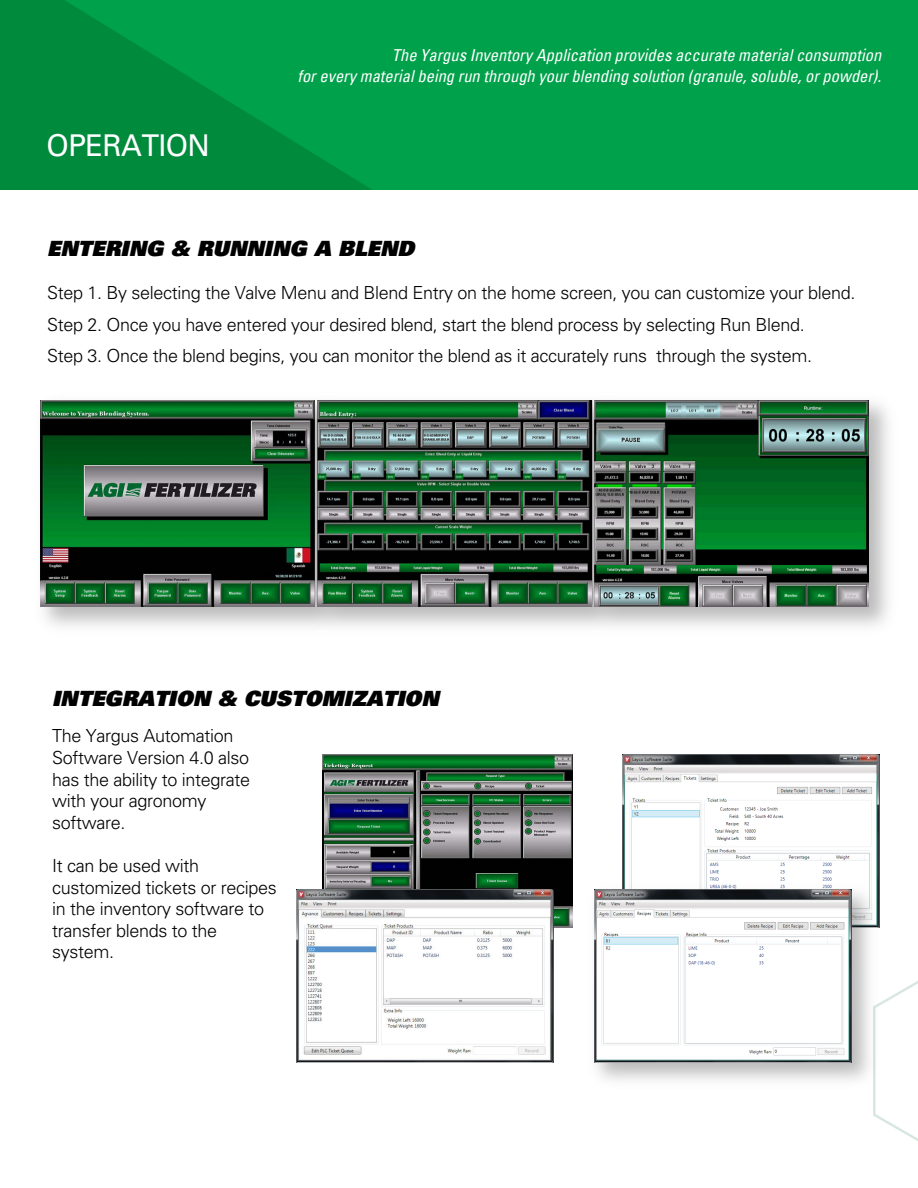
<style>
.page{position:relative;width:918px;height:1188px;background:#fff}
.page>*{position:absolute;margin:0;border:0;box-sizing:border-box;transform-origin:0 0}
.t1{font:30px "Univers LT Std";letter-spacing:-.02em;color:#fff;scale:.96 1}
.t2{font:21px "Univers LT Std X Black Obl";color:#000}
.t3{font:300 18px/21.6px "Univers LT Std";letter-spacing:-.02em;color:#000}
.t4{font:italic condensed 16.5px/21px "Univers";color:#fff;text-align:right}
</style>
<div class="page">
<svg style="left:873px;top:981px;width:45px;height:160px"></svg>
<div style="left:376px;top:0;width:542px;height:190px;background:#00a14b"></div>
<svg style="left:0;top:0;width:376px;height:190px;background:#009342"></svg>
<img style="left:40px;top:400px;width:849px;height:227px">
<img style="left:41px;top:401px;width:827px;height:206px">
<img style="left:622px;top:755px;width:257px;height:123px">
<img style="left:594px;top:878px;width:290px;height:218px">
<img style="left:594px;top:890px;width:257px;height:172px">
<img style="left:322px;top:754px;width:251px;height:173px">
<img style="left:296px;top:890px;width:257px;height:172px">
<h1 class="t1" style="left:47px;top:128px;width:172px">OPERATION</h1>
<p class="t4" style="left:297px;top:44px;width:585px">The Yargus Inventory Application provides accurate material consumption<br>for every material being run through your blending solution (granule, soluble, or powder).</p>
<p class="t2" style="left:47px;top:235px;width:369px">ENTERING &amp; RUNNING A BLEND</p>
<p class="t3" style="left:47px;top:277px;width:810px;line-height:31.5px">Step 1. By selecting the Valve Menu and Blend Entry on the home screen, you can customize your blend.<br>Step 2. Once you have entered your desired blend, start the blend process by selecting Run Blend.<br>Step 3. Once the blend begins, you can monitor the blend as it accurately runs through the system.</p>
<p class="t2" style="left:52px;top:685px;width:388px">INTEGRATION &amp; CUSTOMIZATION</p>
<p class="t3" style="left:52px;top:725px;width:199px">The Yargus Automation<br>Software Version 4.0 also has the ability to integrate with your agronomy software.</p>
<p class="t3" style="left:52px;top:855px;width:226px">It can be used with customized tickets or recipes in the inventory software to transfer blends to the system.</p>
</div>
